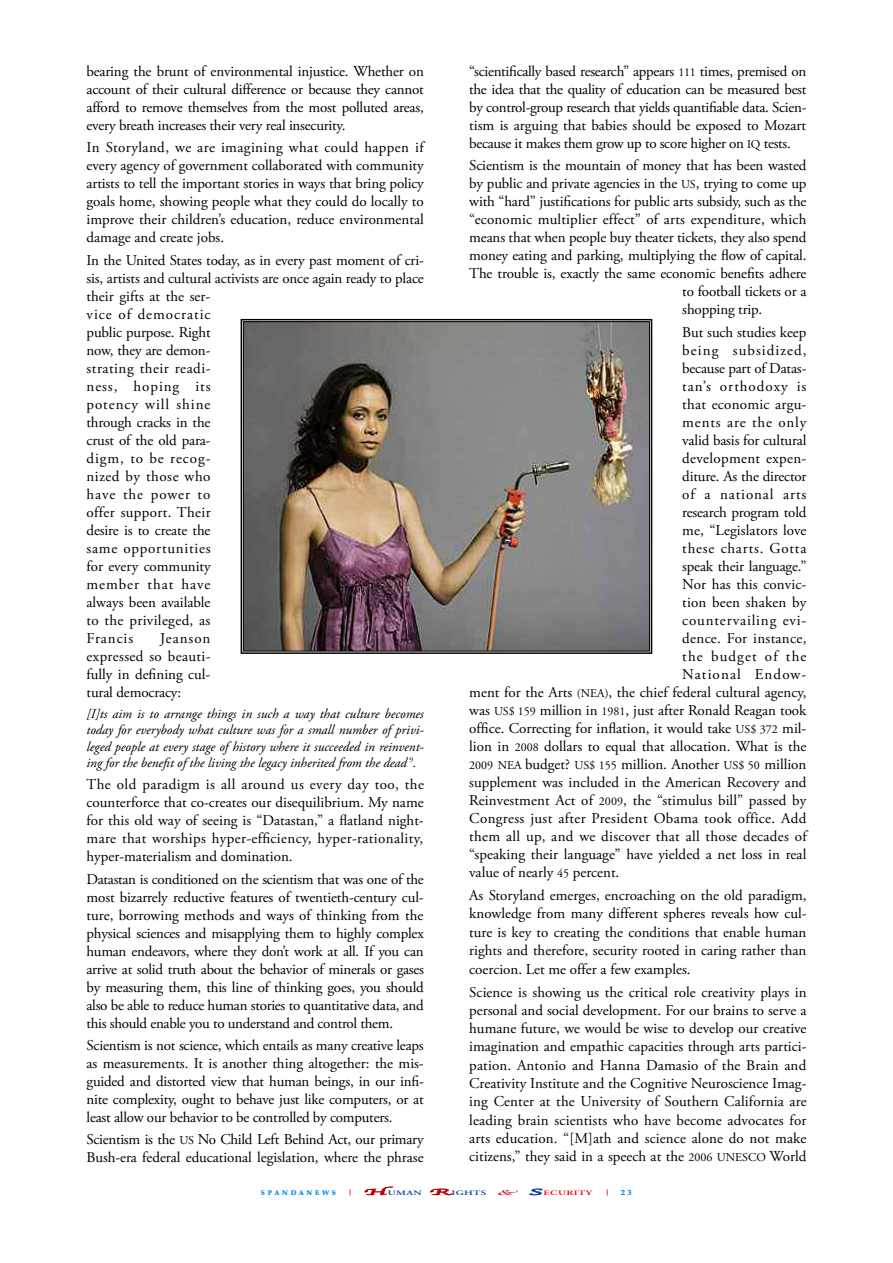
<style>
.page{position:relative;width:893px;height:1263px;background:#fff}
.page>*{position:absolute;margin:0;border:0;box-sizing:border-box;transform-origin:0 0}
.t1{font:15px/18px "Adobe Garamond Pro";color:#000;text-align:justify}
.t2{font:15px "Adobe Garamond Pro";letter-spacing:.02em;color:#000}
.t3{font:15px "Adobe Garamond Pro";letter-spacing:.025em;color:#000}
.t4{font:15px "Adobe Garamond Pro";letter-spacing:.055em;color:#000}
.t5{font:15px "Adobe Garamond Pro";letter-spacing:.075em;color:#000}
.t6{font:15px "Adobe Garamond Pro";letter-spacing:.05em;color:#000}
.t7{font:15px "Adobe Garamond Pro";letter-spacing:.07em;color:#000}
.t8{font:15px "Adobe Garamond Pro";letter-spacing:.065em;color:#000}
.t9{font:15px "Adobe Garamond Pro";letter-spacing:.06em;color:#000}
.t10{font:italic 13.5px/16.5px "Adobe Garamond Pro";color:#000;text-align:justify}
.t11{font:900 7.5px "Palatino";color:#008eea}
.t12{font:7.5px "Apple Chancery";color:#bf0000;scale:3 1}
.t13{font:600 6.75px "Adobe Garamond Pro";letter-spacing:.035em;color:#004099;scale:1.6 1}
.t14{font:900 6.75px "Palatino";letter-spacing:.395em;color:#008eea}
.t15{font:600 6.75px "Adobe Garamond Pro";letter-spacing:.035em;color:#e60000;scale:1.6 1}
.t16{font:900 6px "Palatino";color:#c00}
.s1{font-size:12px}
.s2{font-family:"Apple Chancery";font-weight:400;font-size:9px;color:#bf0000}
.s3{font-family:"Apple Chancery";font-weight:400;font-size:9px;color:#004099}
</style>
<div class="page">
<img style="left:245px;top:323px;width:403px;height:326px">
<div style="left:241px;top:319px;width:411px;height:335px;border:2px solid #000"></div>
<div style="left:243px;top:321px;width:407px;height:330px;border:1px solid #000"></div>
<p class="t1" style="left:87px;top:64px;width:339px">bearing the brunt of environmental injustice. Whether on account of their cultural difference or because they cannot afford to remove themselves from the most polluted areas, every breath increases their very real insecurity.</p>
<p class="t1" style="left:87px;top:140px;width:339px">In Storyland, we are imagining what could happen if every agency of government collaborated with community artists to tell the important stories in ways that bring policy goals home, showing people what they could do locally to improve their children’s education, reduce environmental damage and create jobs.</p>
<p class="t1" style="left:87px;top:252px;width:339px;text-align:left">In the United States today, as in every past moment of cri&shy;sis, artists and cultural activists are once again ready to place their gifts at the ser-<br>vice of democratic<br>public purpose. Right<br>now, they are demon-<br>strating their readi-<br>ness, hoping its<br>potency will shine<br>through cracks in the<br>crust of the old para-<br>digm, to be recog-<br>nized by those who<br>have the power to<br>offer support. Their<br>desire is to create the<br>same opportunities<br>for every community<br>member that have<br>always been available<br>to the privileged, as<br>Francis</p>
<p class="t1" style="left:87px;top:630px;width:126px;text-indent:74px">Jeanson expressed so beauti&shy;fully in defining cul&shy;tural democracy:</p>
<p class="t10" style="left:87px;top:706px;width:339px">[I]ts aim is to arrange things in such a way that culture becomes today for everybody what culture was for a small number of privi&shy;leged people at every stage of history where it succeeded in reinvent&shy;ing for the benefit of the living the legacy inherited from the dead <sup>9</sup>.</p>
<p class="t1" style="left:87px;top:777px;width:339px">The old paradigm is all around us every day too, the counterforce that co-creates our disequilibrium. My name for this old way of seeing is “Datastan,” a flatland night&shy;mare that worships hyper-efficiency, hyper-rationality, hyper-materialism and domination.</p>
<p class="t1" style="left:87px;top:871px;width:339px">Datastan is conditioned on the scientism that was one of the most bizarrely reductive features of twentieth-century cul&shy;ture, borrowing methods and ways of thinking from the physical sciences and misapplying them to highly complex human endeavors, where they don’t work at all. If you can arrive at solid truth about the behavior of minerals or gases by measuring them, this line of thinking goes, you should also be able to reduce human stories to quantitative data, and this should enable you to understand and control them.</p>
<p class="t1" style="left:87px;top:1037px;width:339px">Scientism is not science, which entails as many creative leaps as measurements. It is another thing altogether: the mis&shy;guided and distorted view that human beings, in our infi&shy;nite complexity, ought to behave just like computers, or at least allow our behavior to be controlled by computers.</p>
<p class="t1" style="left:87px;top:1131px;width:339px">Scientism is the <span class="s1">US</span> No Child Left Behind Act, our primary<br>Bush-era federal educational legislation, where the phrase</p>
<p class="t1" style="left:469px;top:64px;width:339px">“scientifically based research” appears <span class="s1">111</span> times, premised on the idea that the quality of education can be measured best by control-group research that yields quantifiable data. Scien&shy;tism is arguing that babies should be exposed to Mozart because it makes them grow up to score higher on <span class="s1">IQ</span> tests.</p>
<p class="t1" style="left:469px;top:158px;width:339px">Scientism is the mountain of money that has been wasted</p>
<p class="t1" style="left:469px;top:176px;width:339px">by public and private agencies in the <span class="s1">US</span>, trying to come up</p>
<p class="t1" style="left:469px;top:194px;width:339px">with “hard” justifications for public arts subsidy, such as the</p>
<p class="t1" style="left:469px;top:212px;width:339px">“economic multiplier effect” of arts expenditure, which</p>
<p class="t1" style="left:469px;top:230px;width:339px">means that when people buy theater tickets, they also spend</p>
<p class="t1" style="left:469px;top:248px;width:339px">money eating and parking, multiplying the flow of capital.</p>
<p class="t1" style="left:469px;top:266px;width:339px">The trouble is, exactly the same economic benefits adhere</p>
<p class="t1" style="left:682px;top:284px;width:126px">to football tickets or a</p>
<p class="t1" style="left:682px;top:302px;width:81px">shopping trip.</p>
<p class="t1" style="left:682px;top:324px;width:126px">But such studies keep</p>
<p class="t7" style="left:682px;top:344px;width:126px">being subsidized,</p>
<p class="t1" style="left:682px;top:360px;width:126px">because part of Datas-</p>
<p class="t8" style="left:682px;top:380px;width:126px">tan’s orthodoxy is</p>
<p class="t1" style="left:682px;top:396px;width:126px">that economic argu-</p>
<p class="t4" style="left:682px;top:416px;width:126px">ments are the only</p>
<p class="t1" style="left:682px;top:432px;width:126px">valid basis for cultural</p>
<p class="t2" style="left:682px;top:452px;width:126px">development expen-</p>
<p class="t1" style="left:682px;top:468px;width:126px">diture. As the director</p>
<p class="t9" style="left:682px;top:488px;width:126px">of a national arts</p>
<p class="t1" style="left:682px;top:504px;width:126px">research program told</p>
<p class="t1" style="left:682px;top:522px;width:126px">me, “Legislators love</p>
<p class="t6" style="left:682px;top:542px;width:126px">these charts. Gotta</p>
<p class="t1" style="left:682px;top:558px;width:126px">speak their language.”</p>
<p class="t1" style="left:682px;top:576px;width:126px">Nor has this convic-</p>
<p class="t1" style="left:682px;top:594px;width:126px">tion been shaken by</p>
<p class="t4" style="left:682px;top:614px;width:126px">countervailing evi-</p>
<p class="t2" style="left:682px;top:632px;width:126px">dence. For instance,</p>
<p class="t5" style="left:682px;top:650px;width:126px">the budget of the</p>
<p class="t5" style="left:682px;top:668px;width:126px">National Endow-</p>
<p class="t1" style="left:469px;top:684px;width:339px">ment for the Arts <span class="s1">(NEA)</span>, the chief federal cultural agency,</p>
<p class="t1" style="left:469px;top:702px;width:339px">was <span class="s1">US$ 159</span> million in <span class="s1">1981</span>, just after Ronald Reagan took</p>
<p class="t1" style="left:469px;top:720px;width:339px">office. Correcting for inflation, it would take <span class="s1">US$ 372</span> mil-</p>
<p class="t1" style="left:469px;top:738px;width:339px">lion in <span class="s1">2008</span> dollars to equal that allocation. What is the</p>
<p class="t1" style="left:469px;top:756px;width:339px"><span class="s1">2009 NEA</span> budget? <span class="s1">US$ 155</span> million. Another <span class="s1">US$ 50</span> million</p>
<p class="t1" style="left:469px;top:774px;width:339px">supplement was included in the American Recovery and</p>
<p class="t1" style="left:469px;top:792px;width:339px">Reinvestment Act of <span class="s1">2009</span>, the “stimulus bill” passed by</p>
<p class="t3" style="left:469px;top:812px;width:339px">Congress just after President Obama took office. Add</p>
<p class="t2" style="left:469px;top:830px;width:339px">them all up, and we discover that all those decades of</p>
<p class="t1" style="left:469px;top:846px;width:339px">“speaking their language” have yielded a net loss in real</p>
<p class="t1" style="left:469px;top:864px;width:152px">value of nearly <span class="s1">45</span> percent.</p>
<p class="t1" style="left:469px;top:887px;width:339px;line-height:18.6px">As Storyland emerges, encroaching on the old paradigm, knowledge from many different spheres reveals how cul&shy;ture is key to creating the conditions that enable human rights and therefore, security rooted in caring rather than coercion. Let me offer a few examples.</p>
<p class="t1" style="left:469px;top:984px;width:339px">Science is showing us the critical role creativity plays in personal and social development. For our brains to serve a humane future, we would be wise to develop our creative imagination and empathic capacities through arts partici&shy;pation. Antonio and Hanna Damasio of the Brain and Creativity Institute and the Cognitive Neuroscience Imag&shy;ing Center at the University of Southern California are leading brain scientists who have become advocates for arts education. “[M]ath and science alone do not make citizens,” they said in a speech at the <span class="s1">2006 UNESCO</span> World</p>
<p class="t14" style="left:261px;top:1190px;width:77px">SPANDANEWS</p>
<p class="t16" style="left:350px;top:1190px;width:3px">|</p>
<p class="t13" style="left:364px;top:1190px;width:78px"><span class="s2">H</span>UMAN <span class="s2">R</span>IGHTS</p>
<p class="t12" style="left:497px;top:1188px;width:8px">&amp;</p>
<p class="t15" style="left:528px;top:1190px;width:42px"><span class="s3">S</span>ECURITY</p>
<p class="t16" style="left:607px;top:1190px;width:3px">|</p>
<p class="t11" style="left:621px;top:1189px;width:13px">2 3</p>
</div>
